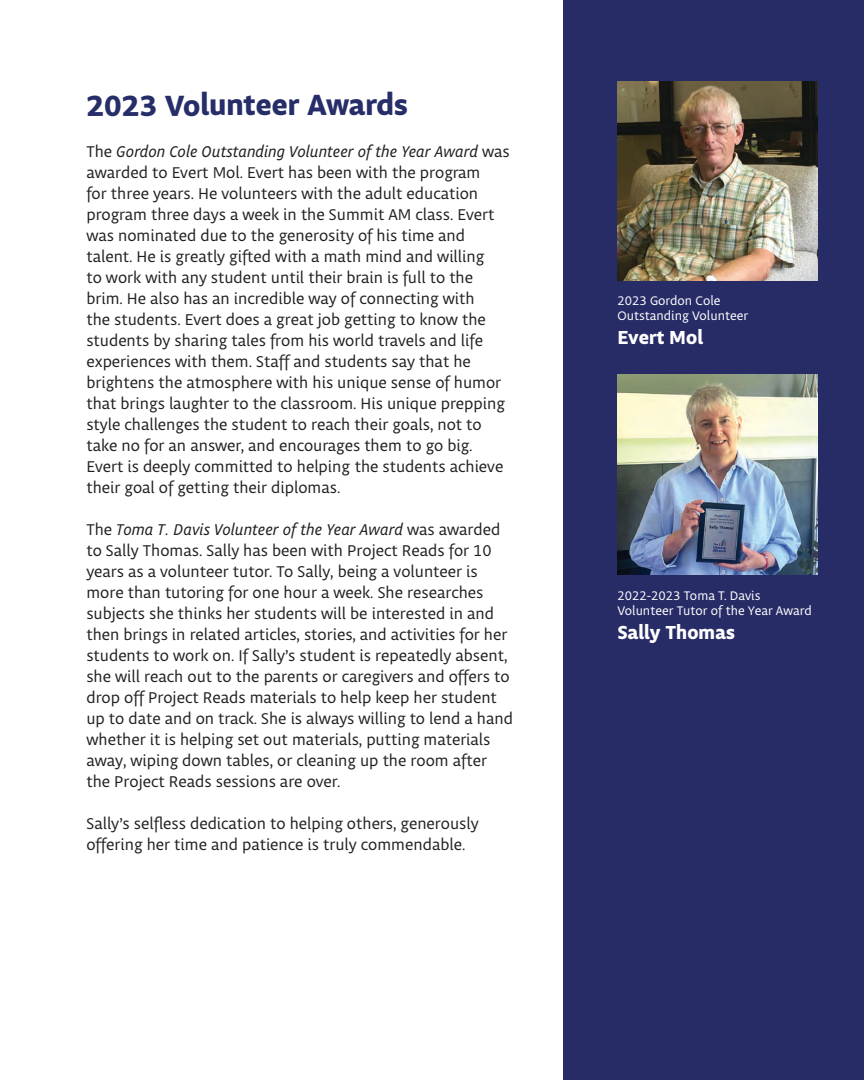
<style>
.page{position:relative;width:864px;height:1080px;background:#fff}
.page>*{position:absolute;margin:0;border:0;box-sizing:border-box;transform-origin:0 0}
.t1{font:700 30px "Obliqua Sans";letter-spacing:-.005em;color:#272d68}
.t2{font:700 19.35px "Obliqua Sans";color:#fff}
.t3{font:16.5px/21px "Obliqua Sans";color:#231f20}
.t4{font:13.2px/15.8px "Obliqua Sans";color:#fff}
.s1{font-style:italic}
</style>
<div class="page">
<div style="left:564px;top:0;width:300px;height:1080px;background:#272c67"></div>
<img style="left:617px;top:81px;width:200px;height:200px">
<img style="left:617px;top:375px;width:200px;height:200px">
<p class="t1" style="left:86px;top:88px;width:323px">2023 Volunteer Awards</p>
<p class="t3" style="left:86px;top:142px;width:425px">The <span class="s1">Gordon Cole Outstanding Volunteer of the Year Award</span> was awarded to Evert Mol. Evert has been with the program<br>for three years. He volunteers with the adult education program three days a week in the Summit AM class. Evert was nominated due to the generosity of his time and talent. He is greatly gifted with a math mind and willing<br>to work with any student until their brain is full to the brim. He also has an incredible way of connecting with<br>the students. Evert does a great job getting to know the students by sharing tales from his world travels and life experiences with them. Staff and students say that he brightens the atmosphere with his unique sense of humor that brings laughter to the classroom. His unique prepping style challenges the student to reach their goals, not to take no for an answer, and encourages them to go big.<br>Evert is deeply committed to helping the students achieve their goal of getting their diplomas.</p>
<p class="t3" style="left:86px;top:520px;width:428px">The <span class="s1">Toma T. Davis Volunteer of the Year Award</span> was awarded to Sally Thomas. Sally has been with Project Reads for 10 years as a volunteer tutor. To Sally, being a volunteer is more than tutoring for one hour a week. She researches subjects she thinks her students will be interested in and then brings in related articles, stories, and activities for her students to work on. If Sally’s student is repeatedly absent, she will reach out to the parents or caregivers and offers to drop off Project Reads materials to help keep her student up to date and on track. She is always willing to lend a hand whether it is helping set out materials, putting materials away, wiping down tables, or cleaning up the room after the Project Reads sessions are over.</p>
<p class="t3" style="left:86px;top:814px;width:394px">Sally’s selfless dedication to helping others, generously offering her time and patience is truly commendable.</p>
<p class="t4" style="left:617px;top:293px;width:132px">2023 Gordon Cole<br>Outstanding Volunteer</p>
<p class="t2" style="left:617px;top:326px;width:87px">Evert Mol</p>
<p class="t4" style="left:617px;top:588px;width:196px">2022-2023 Toma T. Davis<br>Volunteer Tutor of the Year Award</p>
<p class="t2" style="left:617px;top:621px;width:119px">Sally Thomas</p>
</div>
